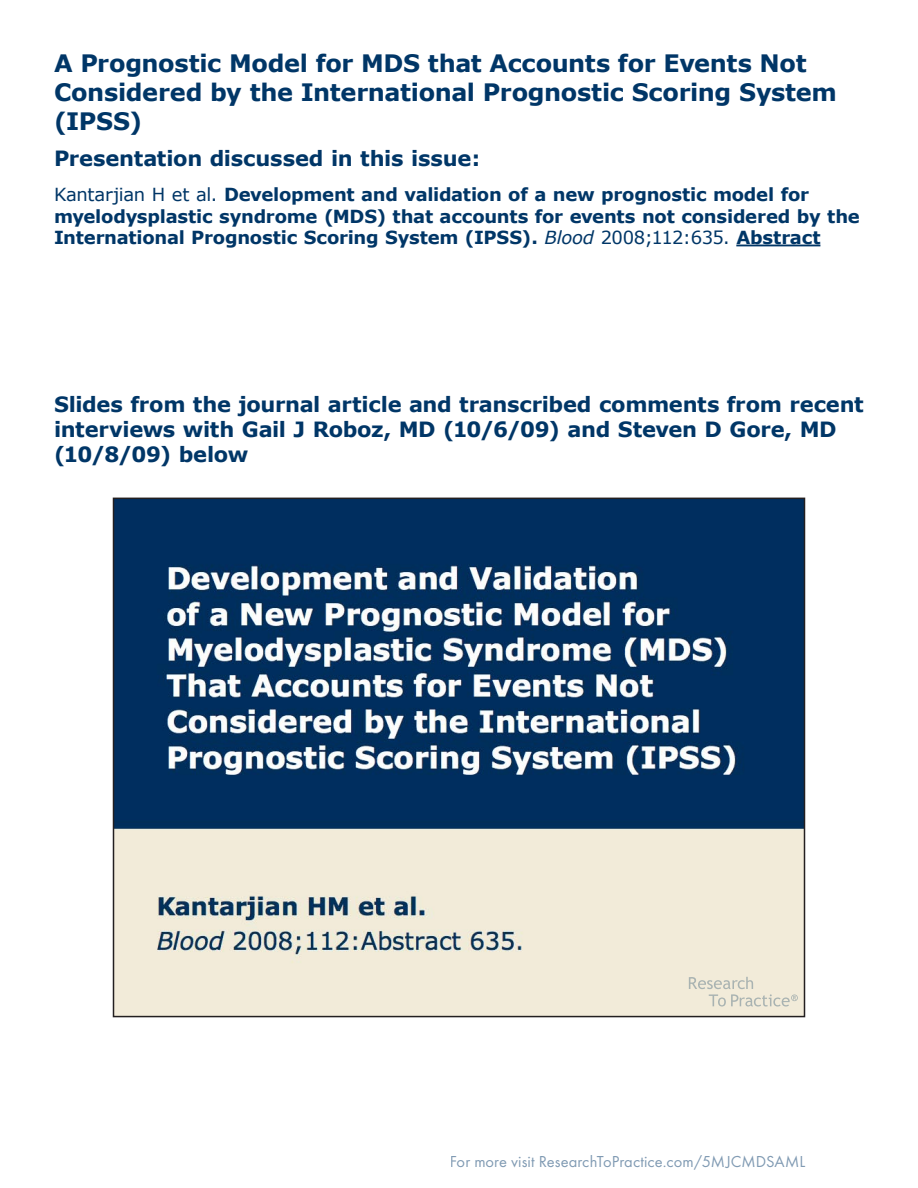
<style>
.page{position:relative;width:918px;height:1188px;background:#fff}
.page>*{position:absolute;margin:0;border:0;box-sizing:border-box;transform-origin:0 0}
.t1{font:700 24px/28.8px "Verdana";letter-spacing:-.015em;color:#003667}
.t2{font:700 21px/25.2px "Verdana";letter-spacing:-.015em;color:#003667}
.t3{font:700 18px/21.6px "Verdana";letter-spacing:-.015em;color:#003667}
.t4{font:16.5px "Futura T";letter-spacing:.005em;color:#003667}
.s1{font-weight:400}
.s2{font-weight:400;font-style:italic}
</style>
<div class="page">
<img style="left:116px;top:501px;width:686px;height:513px">
<div style="left:113px;top:498px;width:692px;height:519px;border:2px solid #231f20"></div>
<hr style="left:736px;top:245px;width:84px;height:1px;background:#003667">
<svg style="left:689px;top:977px;width:109px;height:30px;background:#e5e1d2"></svg>
<h1 class="t1" style="left:54px;top:48px;width:784px">A Prognostic Model for MDS that Accounts for Events Not<br>Considered by the International Prognostic Scoring System (IPSS)</h1>
<p class="t2" style="left:54px;top:145px;width:428px">Presentation discussed in this issue:</p>
<p class="t3" style="left:54px;top:183px;width:807px"><span class="s1">Kantarjian H et al.</span> Development and validation of a new prognostic model for myelodysplastic syndrome (MDS) that accounts for events not considered by the<br>International Prognostic Scoring System (IPSS). <span class="s2">Blood</span> <span class="s1">2008;112:635.</span> Abstract</p>
<p class="t2" style="left:54px;top:391px;width:811px">Slides from the journal article and transcribed comments from recent interviews with Gail J Roboz, MD (10/6/09) and Steven D Gore, MD (10/8/09) below</p>
<p class="t4" style="left:450px;top:1152px;width:357px">For more visit ResearchToPractice.com/5MJCMDSAML</p>
</div>
